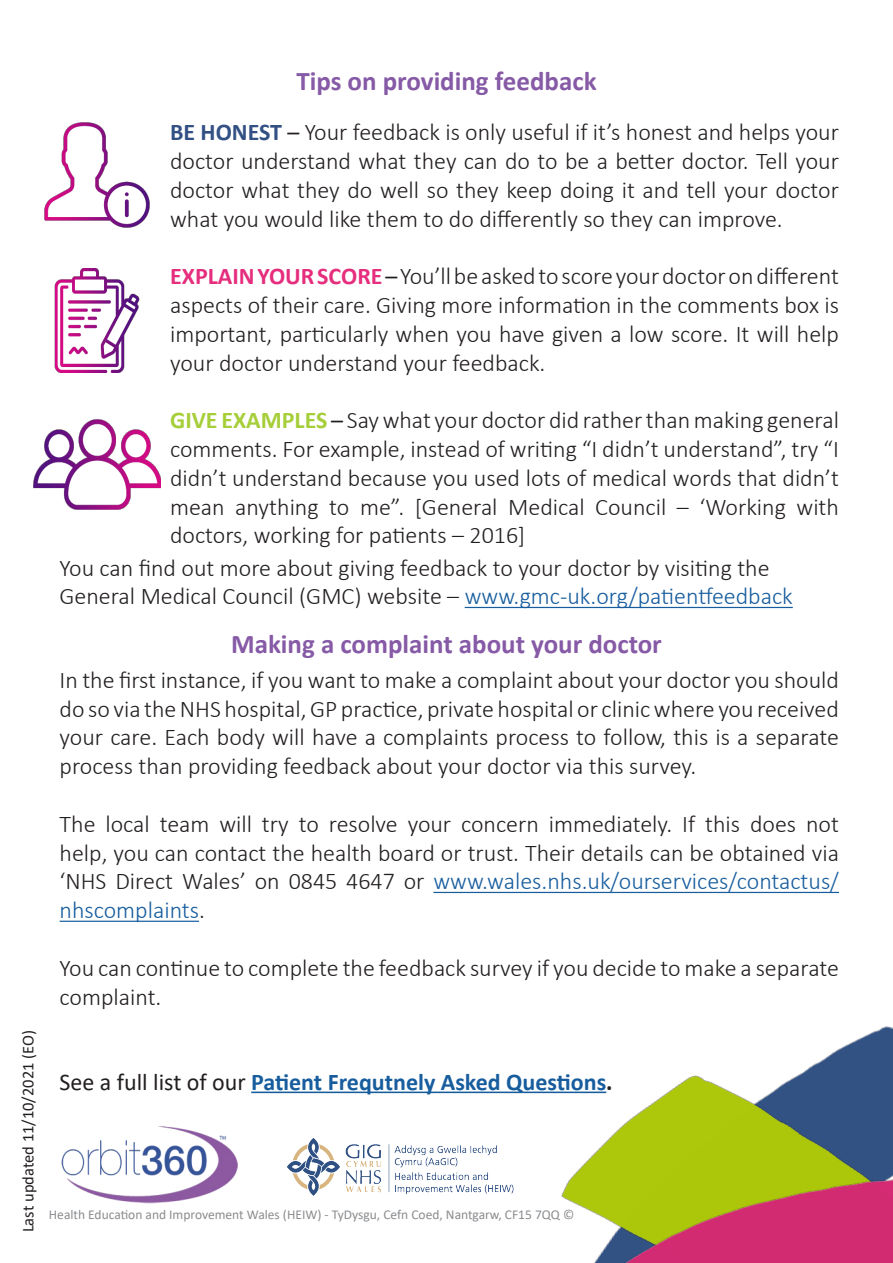
<style>
.page{position:relative;width:893px;height:1263px;background:#fff}
.page>*{position:absolute;margin:0;border:0;box-sizing:border-box;transform-origin:0 0}
.t1{font:700 27px "Calibri";color:#865aa6}
.t2{font:300 24px/28.8px "Calibri";color:#231f20;text-align:justify}
.t3{font:700 24px "Calibri";color:#175d9e}
.t4{font:16.5px "Calibri";color:#231f20}
.t5{font:13.5px "Calibri";color:#8a8c8f}
.s1{font-weight:700;color:#325083}
.s2{font-weight:400}
.s3{font-weight:700;color:#e52e7d}
.s4{font-weight:700;color:#a6ce39}
.s5{color:#175d9e}
.s6{font-weight:400;color:#231f20}
.s7{color:#231f20}
</style>
<div class="page">
<hr style="left:465px;top:607px;width:328px;height:1px;background:#175d9e">
<hr style="left:433px;top:892px;width:406px;height:1px;background:#175d9e">
<hr style="left:60px;top:921px;width:139px;height:1px;background:#175d9e">
<img style="left:61px;top:1126px;width:177px;height:78px">
<img style="left:287px;top:1138px;width:227px;height:58px">
<img style="left:532px;top:1093px;width:65px;height:170px">
<img style="left:597px;top:1026px;width:296px;height:237px">
<hr style="left:251px;top:1091px;width:355px;height:2px;background:#175d9e">
<img style="left:44px;top:122px;width:105px;height:105px">
<img style="left:54px;top:268px;width:86px;height:104px">
<img style="left:34px;top:420px;width:127px;height:89px">
<p class="t4" style="left:17px;top:1232px;width:204px;rotate:-90deg">Last updated 11/10/2021 (EO)</p>
<p class="t1" style="left:296px;top:62px;width:302px">Tips on providing feedback</p>
<p class="t2" style="left:170px;top:118px;width:670px"><span class="s1">BE HONEST</span> <span class="s2">–</span> Your feedback is only useful if it’s honest and helps your doctor understand what they can do to be a better doctor. Tell your doctor what they do well so they keep doing it and tell your doctor what you would like them to do differently so they can improve.</p>
<p class="t2" style="left:170px;top:262px;width:670px"><span class="s3">EXPLAIN YOUR SCORE</span><span class="s2">–</span> You’ll be asked to score your doctor on different aspects of their care. Giving more information in the comments box is important, particularly when you have given a low score. It will help your doctor understand your feedback.</p>
<p class="t2" style="left:170px;top:406px;width:670px"><span class="s4">GIVE EXAMPLES</span> <span class="s2">–</span> Say what your doctor did rather than making general comments. For example, instead of writing “I didn’t understand”, try “I didn’t understand because you used lots of medical words that didn’t mean anything to me”. [General Medical Council – ‘Working with doctors, working for patients – 2016]</p>
<p class="t2" style="left:60px;top:553px;width:735px">You can find out more about giving feedback to your doctor by visiting the<br>General Medical Council (GMC) website – <span class="s5">www.gmc-uk.org/patientfeedback</span></p>
<p class="t1" style="left:231px;top:625px;width:432px">Making a complaint about your doctor</p>
<p class="t2" style="left:60px;top:665px;width:781px">In the first instance, if you want to make a complaint about your doctor you should do so via the NHS hospital, GP practice, private hospital or clinic where you received your care. Each body will have a complaints process to follow, this is a separate process than providing feedback about your doctor via this survey.</p>
<p class="t2" style="left:60px;top:809px;width:781px">The local team will try to resolve your concern immediately. If this does not help, you can contact the health board or trust. Their details can be obtained via ‘NHS Direct Wales’ on 0845 4647 or <span class="s5">www.wales.nhs.uk/ourservices/contactus/ nhscomplaints</span>.</p>
<p class="t2" style="left:60px;top:953px;width:781px">You can continue to complete the feedback survey if you decide to make a separate complaint.</p>
<p class="t3" style="left:60px;top:1065px;width:555px"><span class="s6">See a full list of our</span> Patient Frequtnely Asked Questions<span class="s7">.</span></p>
<p class="t5" style="left:49px;top:1205px;width:527px">Health Education and Improvement Wales (HEIW) - TyDysgu, Cefn Coed, Nantgarw, CF15 7QQ ©</p>
</div>
